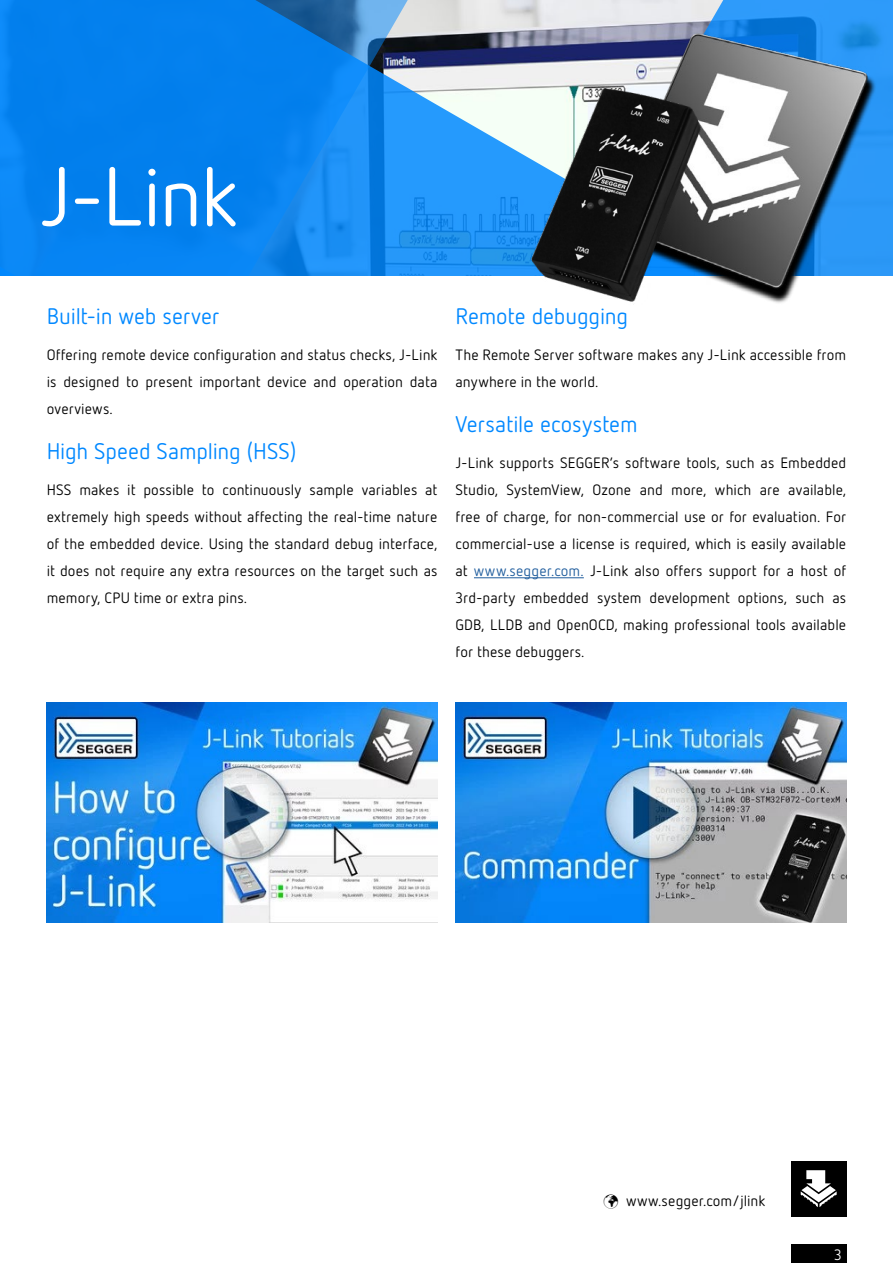
<style>
.page{position:relative;width:893px;height:1263px;background:#fff}
.page>*{position:absolute;margin:0;border:0;box-sizing:border-box;transform-origin:0 0}
.t1{font:82.5px "Netto OT";color:#fff}
.t2{font:22.5px "Netto OT";letter-spacing:-.01em;color:#08f}
.t3{font:15px/27px "Netto OT";letter-spacing:.005em;color:#000;text-align:justify}
.t4{font:15px "Netto OT";color:#fff}
.s1{color:#215e9e}
</style>
<div class="page">
<svg style="left:0;top:0;width:560px;height:275px;background:#208ae8"></svg>
<svg style="left:560px;top:0;width:333px;height:8px;background:#88c1f3"></svg>
<img style="left:528px;top:8px;width:365px;height:295px">
<img style="left:521px;top:82px;width:188px;height:221px">
<div style="left:791px;top:1244px;width:55px;height:19px;background:#000"></div>
<div style="left:791px;top:1161px;width:55px;height:55px;background:#000"></div>
<svg style="left:801px;top:1170px;width:36px;height:37px"></svg>
<hr style="left:474px;top:577px;width:110px;height:1px;background:#215e9e">
<img style="left:47px;top:702px;width:390px;height:220px">
<img style="left:455px;top:702px;width:391px;height:220px">
<h1 class="t1" style="left:39px;top:146px;width:200px">J-Link</h1>
<h2 class="t2" style="left:47px;top:302px;width:174px">Built-in web server</h2>
<p class="t3" style="left:47px;top:341px;width:392px">Offering remote device configuration and status checks, J-Link is designed to present important device and operation data overviews.</p>
<h2 class="t2" style="left:47px;top:437px;width:251px">High Speed Sampling (HSS)</h2>
<p class="t3" style="left:47px;top:476px;width:392px">HSS makes it possible to continuously sample variables at extremely high speeds without affecting the real-time nature of the embedded device. Using the standard debug interface, it does not require any extra resources on the target such as memory, CPU time or extra pins.</p>
<h2 class="t2" style="left:455px;top:302px;width:174px">Remote debugging</h2>
<p class="t3" style="left:455px;top:341px;width:392px">The Remote Server software makes any J-Link accessible from anywhere in the world.</p>
<h2 class="t2" style="left:455px;top:410px;width:184px">Versatile ecosystem</h2>
<p class="t3" style="left:455px;top:449px;width:392px">J-Link supports SEGGER’s software tools, such as Embedded Studio, SystemView, Ozone and more, which are available, free of charge, for non-commercial use or for evaluation. For commercial-use a license is required, which is easily available at <span class="s1">www.segger.com.</span> J-Link also offers support for a host of 3rd-party embedded system development options, such as GDB, LLDB and OpenOCD, making professional tools available for these debuggers.</p>
<p class="t3" style="left:603px;top:1187px;width:163px">✓ www.segger.com/jlink</p>
<p class="t4" style="left:834px;top:1245px;width:9px">3</p>
</div>
